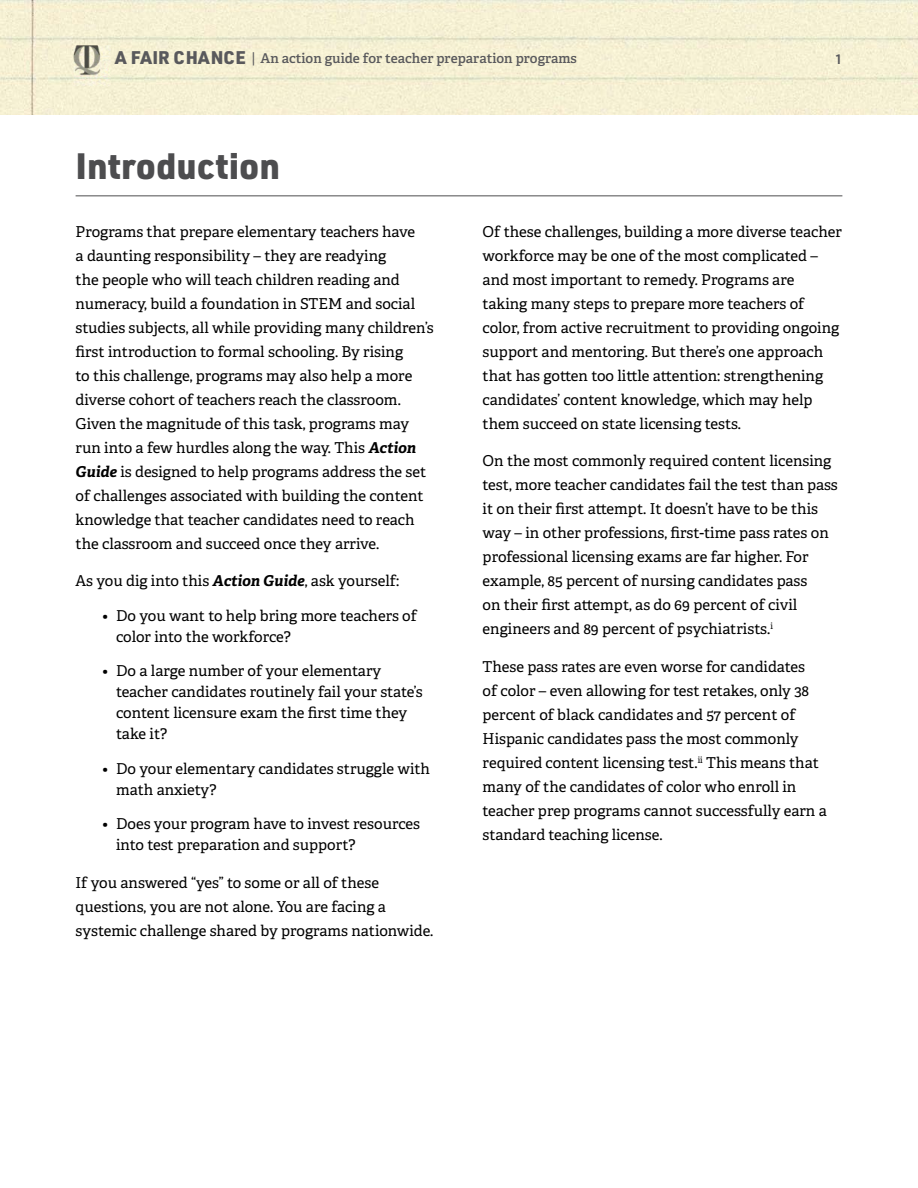
<style>
.page{position:relative;width:918px;height:1188px;background:#fff}
.page>*{position:absolute;margin:0;border:0;box-sizing:border-box;transform-origin:0 0}
.t1{font:900 36px "URWDIN";color:#4d4d4f}
.t2{font:15px/24px "Adelle PE";color:#000}
.t3{font:13.5px "Adelle PE Sb";color:#59595c}
.t4{font:600 13.5px "URWDIN";color:#59595c}
.s1{font-family:"URWDIN";font-weight:900;font-size:18px}
.s2{font-family:"URWDIN";font-size:15px}
.s3{font-weight:700;font-style:italic}
</style>
<div class="page">
<img style="left:0;top:0;width:918px;height:114px">
<img style="left:74px;top:45px;width:37px;height:41px">
<hr style="left:76px;top:195px;width:766px;height:1px;background:#4d4d4f">
<p class="t3" style="left:115px;top:48px;width:463px"><span class="s1">A FAIR CHANCE</span> <span class="s2">|</span> An action guide for teacher preparation programs</p>
<p class="t4" style="left:835px;top:50px;width:9px">1</p>
<h1 class="t1" style="left:76px;top:141px;width:206px">Introduction</h1>
<p class="t2" style="left:76px;top:219px;width:360px">Programs that prepare elementary teachers have<br>a daunting responsibility – they are readying<br>the people who will teach children reading and numeracy, build a foundation in STEM and social studies subjects, all while providing many children’s first introduction to formal schooling. By rising<br>to this challenge, programs may also help a more diverse cohort of teachers reach the classroom.<br>Given the magnitude of this task, programs may run into a few hurdles along the way. This <span class="s3">Action Guide</span> is designed to help programs address the set of challenges associated with building the content knowledge that teacher candidates need to reach the classroom and succeed once they arrive.</p>
<p class="t2" style="left:76px;top:568px;width:325px">As you dig into this <span class="s3">Action Guide</span>, ask yourself:</p>
<p class="t2" style="left:116px;top:604px;width:302px;line-height:21px;text-indent:-14px">• Do you want to help bring more teachers of color into the workforce?</p>
<p class="t2" style="left:116px;top:660px;width:308px;line-height:21px;text-indent:-14px">• Do a large number of your elementary teacher candidates routinely fail your state’s content licensure exam the first time they take it?</p>
<p class="t2" style="left:116px;top:757px;width:316px;line-height:21px;text-indent:-14px">• Do your elementary candidates struggle with math anxiety?</p>
<p class="t2" style="left:116px;top:813px;width:306px;line-height:21px;text-indent:-14px">• Does your program have to invest resources into test preparation and support?</p>
<p class="t2" style="left:76px;top:870px;width:359px">If you answered “yes” to some or all of these questions, you are not alone. You are facing a systemic challenge shared by programs nationwide.</p>
<p class="t2" style="left:483px;top:219px;width:361px">Of these challenges, building a more diverse teacher workforce may be one of the most complicated – and most important to remedy. Programs are taking many steps to prepare more teachers of color, from active recruitment to providing ongoing support and mentoring. But there’s one approach that has gotten too little attention: strengthening candidates’ content knowledge, which may help them succeed on state licensing tests.</p>
<p class="t2" style="left:483px;top:448px;width:357px">On the most commonly required content licensing test, more teacher candidates fail the test than pass it on their first attempt. It doesn’t have to be this way – in other professions, first-time pass rates on professional licensing exams are far higher. For example, 85 percent of nursing candidates pass<br>on their first attempt, as do 69 percent of civil engineers and 89 percent of psychiatrists.<sup>i</sup></p>
<p class="t2" style="left:483px;top:654px;width:346px">These pass rates are even worse for candidates<br>of color – even allowing for test retakes, only 38 percent of black candidates and 57 percent of Hispanic candidates pass the most commonly required content licensing test.<sup>ii</sup> This means that many of the candidates of color who enroll in teacher prep programs cannot successfully earn a standard teaching license.</p>
</div>
